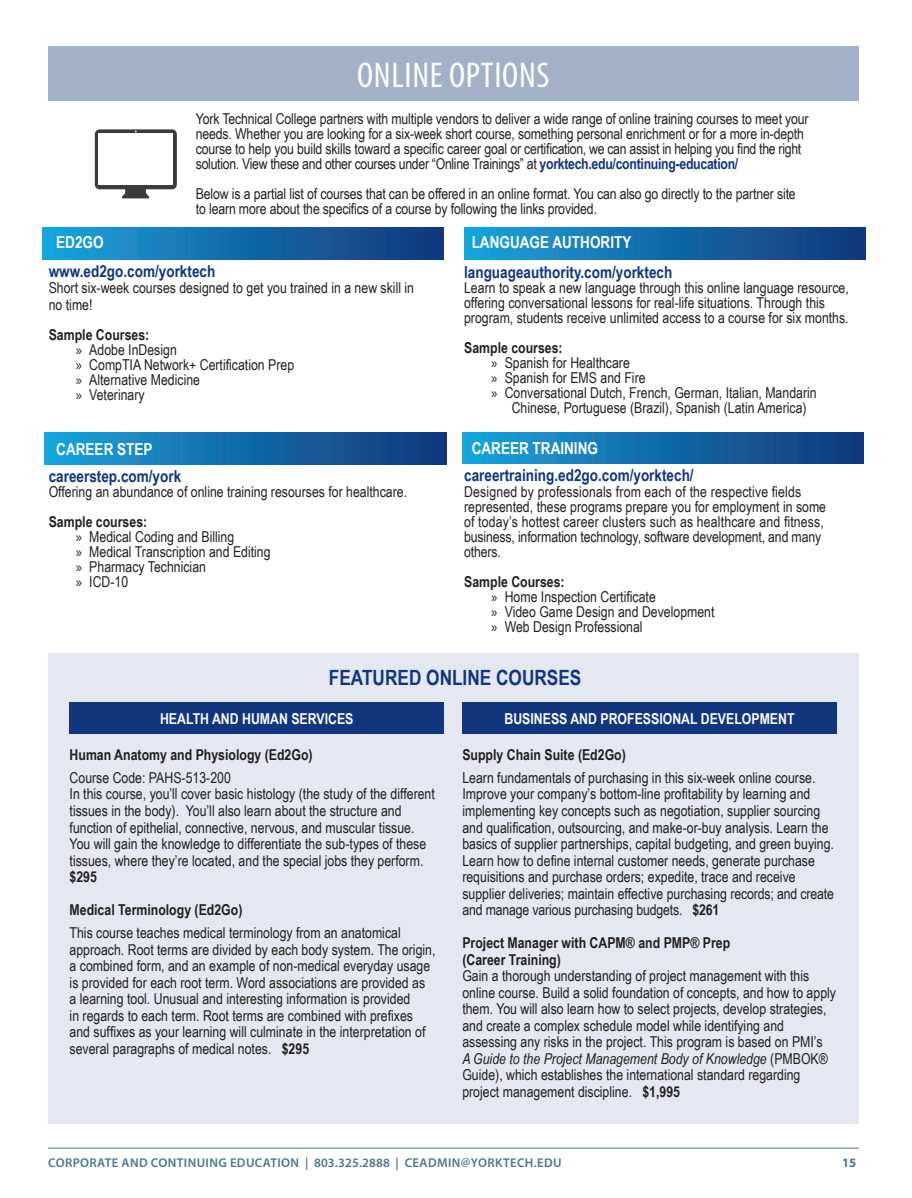
<style>
.page{position:relative;width:912px;height:1198px;background:#fff}
.page>*{position:absolute;margin:0;border:0;box-sizing:border-box;transform-origin:0 0}
.t1{font:condensed 36px "Myriad Pro";letter-spacing:.02em;color:#fff}
.t2{font:700 21px "Arial Narrow";color:#11367e}
.t3{font:700 16.5px "Arial Narrow";color:#11367e}
.t4{font:700 16.5px "Arial Narrow";color:#fff}
.t5{font:15px/16.5px "Arial Narrow";color:#231f20}
.t6{font:700 15px/33px "Arial Narrow";color:#231f20}
.t7{font:700 15px "Arial Narrow";color:#fff}
.t8{font:600 12.75px "Myriad Pro";letter-spacing:.03em;color:#4e758b}
.t9{font:700 12.75px "Myriad Pro";color:#4d758c}
.s1{font-weight:700;color:#11367e}
.s2{font-weight:700}
.s3{font-family:"Myriad Pro"}
.s4{font-style:italic}
</style>
<div class="page">
<hr style="left:48px;top:1148px;width:810px;height:1px;background:#4e758b">
<div style="left:43px;top:228px;width:400px;height:32px;background:linear-gradient(to right,#18a3da,#11357a)"></div>
<div style="left:45px;top:432px;width:401px;height:32px;background:linear-gradient(to right,#18a3da,#11357a)"></div>
<div style="left:462px;top:432px;width:401px;height:32px;background:linear-gradient(to right,#18a4da,#11357a)"></div>
<div style="left:464px;top:228px;width:401px;height:32px;background:linear-gradient(to right,#18a3da,#11357a)"></div>
<div style="left:48px;top:47px;width:810px;height:54px;background:#a3b1c8"></div>
<div style="left:48px;top:653px;width:810px;height:470px;background:#e5e8f0"></div>
<div style="left:70px;top:702px;width:373px;height:32px;background:#11367e"></div>
<div style="left:462px;top:702px;width:374px;height:32px;background:#11367e"></div>
<svg style="left:95px;top:129px;width:82px;height:69px"></svg>
<div style="left:99px;top:134px;width:74px;height:51px;background:#fff"></div>
<h1 class="t1" style="left:357px;top:54px;width:194px">ONLINE OPTIONS</h1>
<p class="t5" style="left:196px;top:110px;width:614px;line-height:15px">York Technical College partners with multiple vendors to deliver a wide range of online training courses to meet your needs. Whether you are looking for a six-week short course, something personal enrichment or for a more in-depth course to help you build skills toward a specific career goal or certification, we can assist in helping you find the right solution. View these and other courses under “Online Trainings” at <span class="s1">yorktech.edu/continuing-education/</span></p>
<p class="t5" style="left:196px;top:185px;width:601px;line-height:15px">Below is a partial list of courses that can be offered in an online format. You can also go directly to the partner site to learn more about the specifics of a course by following the links provided.</p>
<p class="t4" style="left:56px;top:230px;width:49px">ED2GO</p>
<p class="t3" style="left:49px;top:259px;width:168px">www.ed2go.com/yorktech</p>
<p class="t5" style="left:49px;top:279px;width:367px">Short six-week courses designed to get you trained in a new skill in no time!</p>
<p class="t5" style="left:76px;top:327px;width:220px;line-height:15px;text-indent:-27px"><span class="s2">Sample Courses:<br></span><span class="s3">»</span> Adobe InDesign<br><span class="s3">»</span> CompTIA Network+ Certification Prep <span class="s3">»</span> Alternative Medicine<br><span class="s3">»</span> Veterinary</p>
<p class="t4" style="left:56px;top:437px;width:98px">CAREER STEP</p>
<p class="t3" style="left:49px;top:464px;width:134px">careerstep.com/york</p>
<p class="t5" style="left:49px;top:483px;width:360px">Offering an abundance of online training resourses for healthcare.</p>
<p class="t5" style="left:76px;top:514px;width:196px;line-height:15px;text-indent:-27px"><span class="s2">Sample courses:<br></span><span class="s3">»</span> Medical Coding and Billing<br><span class="s3">»</span> Medical Transcription and Editing <span class="s3">»</span> Pharmacy Technician<br><span class="s3">»</span> ICD-10</p>
<p class="t4" style="left:471px;top:229px;width:161px">LANGUAGE AUTHORITY</p>
<p class="t3" style="left:464px;top:259px;width:210px">languageauthority.com/yorktech</p>
<p class="t5" style="left:464px;top:279px;width:386px;line-height:15px">Learn to speak a new language through this online language resource, offering conversational lessons for real-life situations. Through this program, students receive unlimited access to a course for six months.</p>
<p class="t6" style="left:464px;top:330px;width:100px">Sample courses:</p>
<p class="t5" style="left:491px;top:354px;width:140px"><span class="s3">»</span> Spanish for Healthcare</p>
<p class="t5" style="left:491px;top:369px;width:156px"><span class="s3">»</span> Spanish for EMS and Fire</p>
<p class="t5" style="left:491px;top:384px;width:327px"><span class="s3">»</span> Conversational Dutch, French, German, Italian, Mandarin</p>
<p class="t5" style="left:511px;top:399px;width:296px">Chinese, Portuguese (Brazil), Spanish (Latin America)</p>
<p class="t4" style="left:471px;top:436px;width:128px">CAREER TRAINING</p>
<p class="t3" style="left:464px;top:463px;width:231px">careertraining.ed2go.com/yorktech/</p>
<p class="t5" style="left:464px;top:483px;width:363px;line-height:15px">Designed by professionals from each of the respective fields represented, these programs prepare you for employment in some of today’s hottest career clusters such as healthcare and fitness, business, information technology, software development, and many others.</p>
<p class="t5" style="left:491px;top:573px;width:225px;line-height:15px;text-indent:-27px"><span class="s2">Sample Courses:<br></span><span class="s3">»</span> Home Inspection Certificate<br><span class="s3">»</span> Video Game Design and Development <span class="s3">»</span> Web Design Professional</p>
<h2 class="t2" style="left:329px;top:662px;width:254px">FEATURED ONLINE COURSES</h2>
<p class="t7" style="left:160px;top:707px;width:195px">HEALTH AND HUMAN SERVICES</p>
<p class="t6" style="left:70px;top:737px;width:244px">Human Anatomy and Physiology (Ed2Go)</p>
<p class="t5" style="left:70px;top:769px;width:366px">Course Code: PAHS-513-200<br>In this course, you’ll cover basic histology (the study of the different tissues in the body). You’ll also learn about the structure and function of epithelial, connective, nervous, and muscular tissue.<br>You will gain the knowledge to differentiate the sub-types of these tissues, where they’re located, and the special jobs they perform.</p>
<p class="t6" style="left:70px;top:859px;width:174px">$295<br>Medical Terminology (Ed2Go)</p>
<p class="t5" style="left:70px;top:924px;width:367px">This course teaches medical terminology from an anatomical approach. Root terms are divided by each body system. The origin, a combined form, and an example of non-medical everyday usage is provided for each root term. Word associations are provided as a learning tool. Unusual and interesting information is provided<br>in regards to each term. Root terms are combined with prefixes and suffixes as your learning will culminate in the interpretation of several paragraphs of medical notes. <span class="s2">$295</span></p>
<p class="t7" style="left:504px;top:707px;width:291px">BUSINESS AND PROFESSIONAL DEVELOPMENT</p>
<p class="t6" style="left:462px;top:737px;width:165px">Supply Chain Suite (Ed2Go)</p>
<p class="t5" style="left:462px;top:769px;width:373px">Learn fundamentals of purchasing in this six-week online course.<br>Improve your company’s bottom-line profitability by learning and implementing key concepts such as negotiation, supplier sourcing and qualification, outsourcing, and make-or-buy analysis. Learn the basics of supplier partnerships, capital budgeting, and green buying.<br>Learn how to define internal customer needs, generate purchase requisitions and purchase orders; expedite, trace and receive supplier deliveries; maintain effective purchasing records; and create and manage various purchasing budgets. <span class="s2">$261</span></p>
<p class="t6" style="left:462px;top:934px;width:269px;line-height:16.5px">Project Manager with CAPM® and PMP® Prep (Career Training)</p>
<p class="t5" style="left:462px;top:967px;width:375px">Gain a thorough understanding of project management with this online course. Build a solid foundation of concepts, and how to apply them. You will also learn how to select projects, develop strategies, and create a complex schedule model while identifying and assessing any risks in the project. This program is based on PMI’s<br><span class="s4">A Guide to the Project Management Body of Knowledge</span> (PMBOK® Guide), which establishes the international standard regarding project management discipline. <span class="s2">$1,995</span></p>
<p class="t8" style="left:48px;top:1155px;width:515px">CORPORATE AND CONTINUING EDUCATION | 803.325.2888 | CEADMIN@YORKTECH.EDU</p>
<p class="t9" style="left:841px;top:1155px;width:16px">15</p>
</div>
